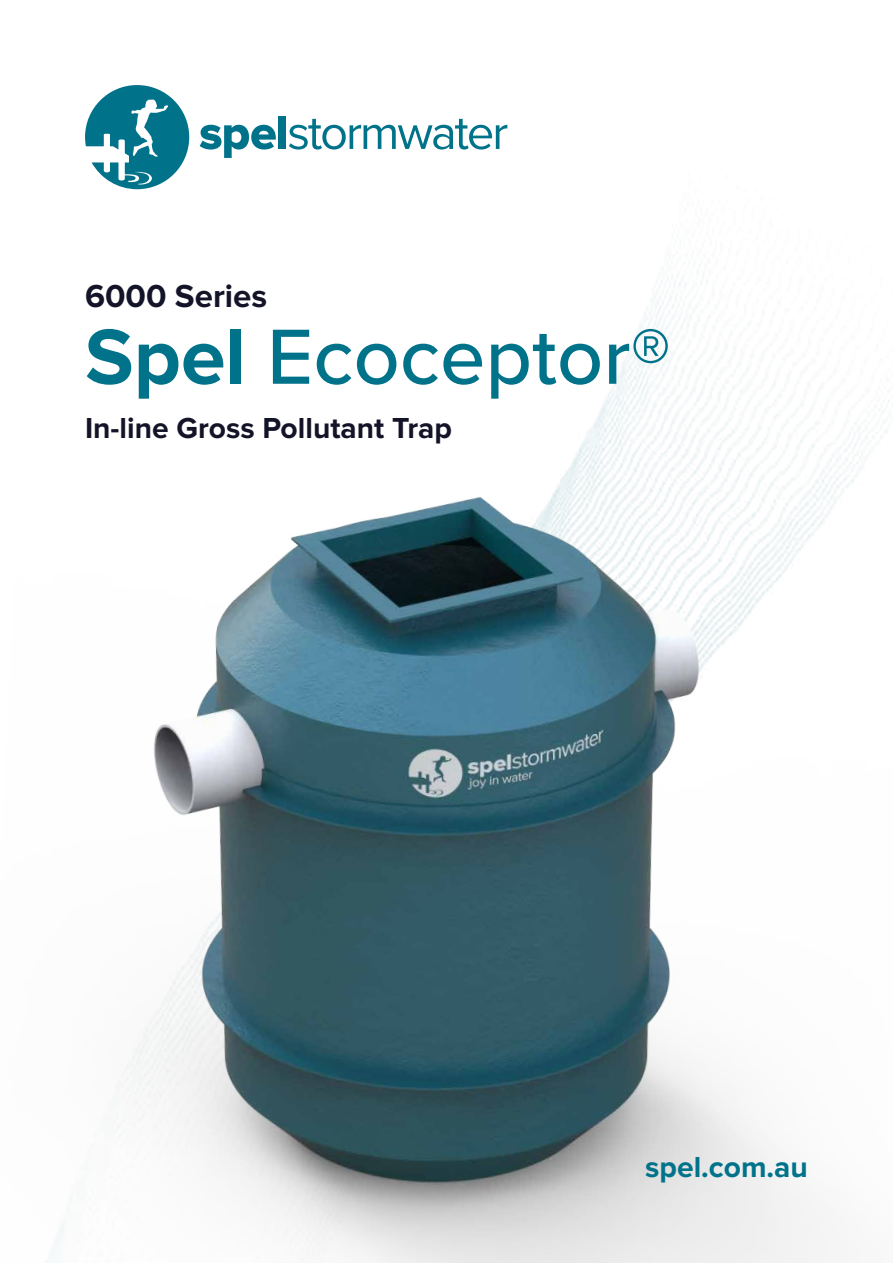
<style>
.page{position:relative;width:893px;height:1263px;background:#fff}
.page>*{position:absolute;margin:0;border:0;box-sizing:border-box;transform-origin:0 0}
.t1{font:500 81px "Proxima Nova";color:#00738a}
.t2{font:700 33px "Proxima Nova";color:#141429}
.t3{font:700 30px "Proxima Nova";color:#141429}
.t4{font:700 30px "Proxima Nova";color:#00738a}
.s1{font-weight:700}
</style>
<div class="page">
<img style="left:133px;top:118px;width:760px;height:376px">
<img style="left:46px;top:494px;width:796px;height:769px">
<svg style="left:200px;top:125px;width:76px;height:33px"></svg>
<div style="left:278px;top:116px;width:8px;height:33px;background:#00738a"></div>
<svg style="left:289px;top:119px;width:218px;height:31px"></svg>
<svg style="left:85px;top:85px;width:104px;height:104px"></svg>
<p class="t2" style="left:85px;top:277px;width:184px">6000 Series</p>
<h1 class="t1" style="left:85px;top:296px;width:587px"><span class="s1">Spel</span> Ecoceptor®</h1>
<p class="t3" style="left:85px;top:411px;width:368px">In-line Gross Pollutant Trap</p>
<p class="t4" style="left:645px;top:1150px;width:164px">spel.com.au</p>
</div>
